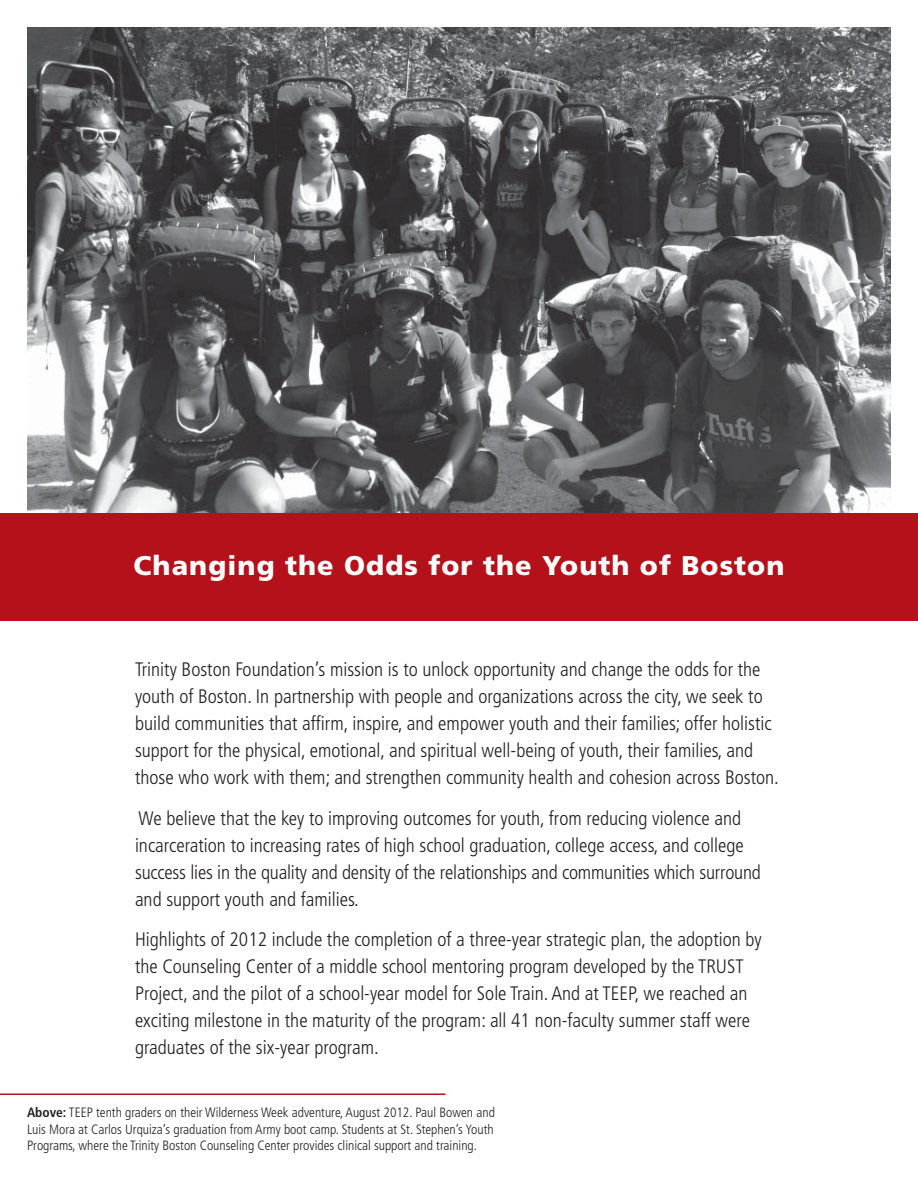
<style>
.page{position:relative;width:918px;height:1188px;background:#fff}
.page>*{position:absolute;margin:0;border:0;box-sizing:border-box;transform-origin:0 0}
.t1{font:900 27px "Frutiger";letter-spacing:.04em;color:#fff}
.t2{font:300 condensed 19.5px/27px "Frutiger";color:#231f20}
.t3{font:300 condensed 13.5px/16.5px "Frutiger";color:#231f20;text-align:justify}
.s1{font-weight:700}
</style>
<div class="page">
<img style="left:27px;top:27px;width:864px;height:486px">
<div style="left:0;top:513px;width:918px;height:108px;background:#b5111a"></div>
<hr style="left:0;top:1094px;width:446px;height:1px;background:#b5111a">
<h1 class="t1" style="left:134px;top:554px;width:652px">Changing the Odds for the Youth of Boston</h1>
<p class="t2" style="left:135px;top:657px;width:645px">Trinity Boston Foundation’s mission is to unlock opportunity and change the odds for the youth of Boston. In partnership with people and organizations across the city, we seek to build communities that affirm, inspire, and empower youth and their families; offer holistic support for the physical, emotional, and spiritual well-being of youth, their families, and those who work with them; and strengthen community health and cohesion across Boston.</p>
<p class="t2" style="left:135px;top:806px;width:627px">We believe that the key to improving outcomes for youth, from reducing violence and incarceration to increasing rates of high school graduation, college access, and college success lies in the quality and density of the relationships and communities which surround and support youth and families.</p>
<p class="t2" style="left:135px;top:927px;width:628px">Highlights of 2012 include the completion of a three-year strategic plan, the adoption by the Counseling Center of a middle school mentoring program developed by the TRUST Project, and the pilot of a school-year model for Sole Train. And at TEEP, we reached an exciting milestone in the maturity of the program: all 41 non-faculty summer staff were graduates of the six-year program.</p>
<p class="t3" style="left:27px;top:1105px;width:469px"><span class="s1">Above:</span> TEEP tenth graders on their Wilderness Week adventure, August 2012. Paul Bowen and Luis Mora at Carlos Urquiza’s graduation from Army boot camp. Students at St. Stephen’s Youth Programs, where the Trinity Boston Counseling Center provides clinical support and training.</p>
</div>
